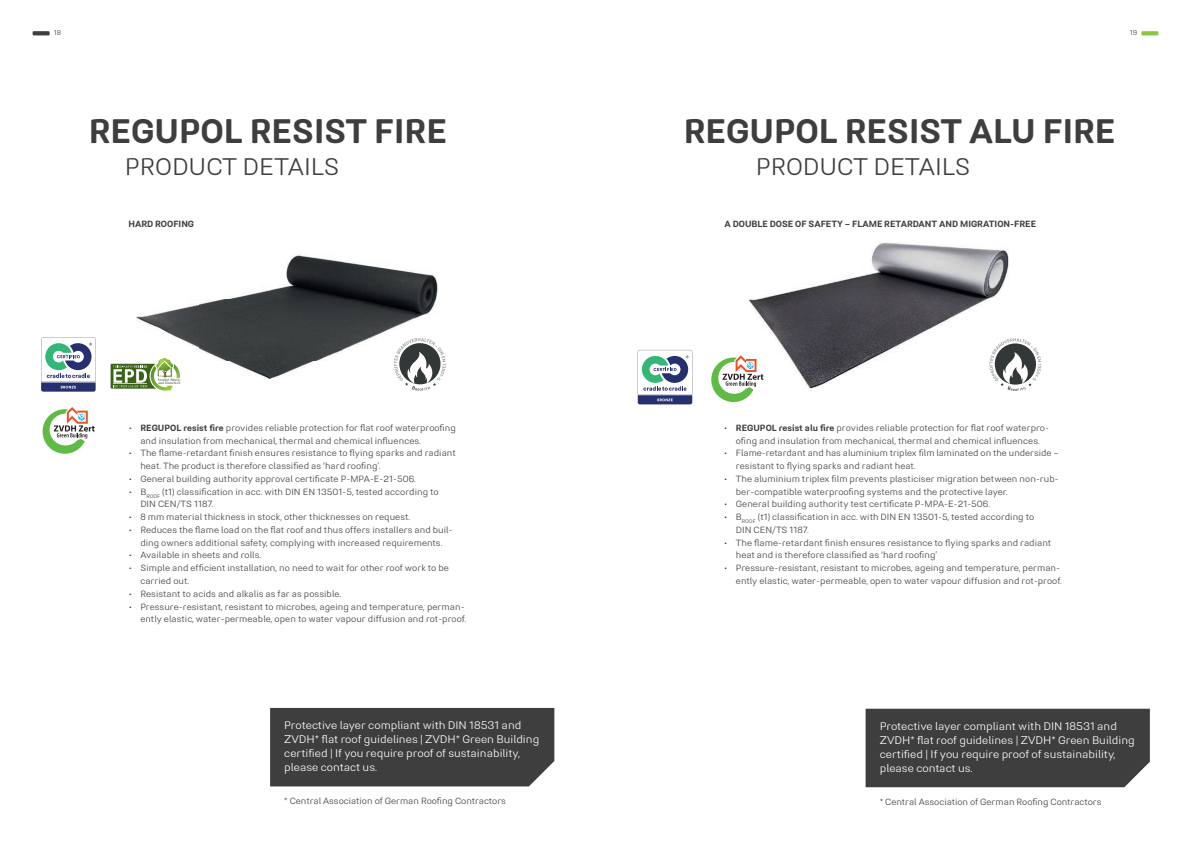
<style>
.page{position:relative;width:1191px;height:842px;background:#fff}
.page>*{position:absolute;margin:0;border:0;box-sizing:border-box;transform-origin:0 0}
.t1{font:700 34px "Midpoint Pro";color:#3e3e3f}
.t2{font:300 24px "Midpoint Pro";color:#3e3e3f}
.t3{font:300 11px/14px "Midpoint Pro";color:#fff}
.t4{font:300 9px/12.8px "Midpoint Pro";letter-spacing:.005em;color:#3e3e3f}
.t5{font:700 9px "Midpoint Pro";color:#3e3e3f}
.t6{font:300 7px "Midpoint Pro";color:#3e3e3f}
.s1{font-weight:700}
</style>
<div class="page">
<svg style="left:1141px;top:31px;width:17px;height:4px"></svg>
<svg style="left:33px;top:31px;width:17px;height:4px"></svg>
<img style="left:136px;top:255px;width:302px;height:124px">
<img style="left:747px;top:242px;width:262px;height:148px">
<svg style="left:41px;top:337px;width:55px;height:55px"></svg>
<svg style="left:638px;top:350px;width:54px;height:54px"></svg>
<svg style="left:111px;top:359px;width:70px;height:32px"></svg>
<hr style="left:113px;top:384px;width:34px;height:1px;background:#c0db88">
<svg style="left:393px;top:338px;width:53px;height:53px"></svg>
<svg style="left:989px;top:338px;width:52px;height:53px"></svg>
<svg style="left:43px;top:407px;width:52px;height:47px"></svg>
<svg style="left:711px;top:355px;width:52px;height:47px"></svg>
<div style="left:270px;top:708px;width:284px;height:78px;background:#3e3e3f"></div>
<div style="left:865px;top:709px;width:284px;height:78px;background:#3e3e3f"></div>
<p class="t6" style="left:54px;top:29px;width:9px">18</p>
<p class="t6" style="left:1129px;top:29px;width:9px">19</p>
<h1 class="t1" style="left:89px;top:110px;width:360px">REGUPOL RESIST FIRE</h1>
<h2 class="t2" style="left:125px;top:152px;width:217px">PRODUCT DETAILS</h2>
<h1 class="t1" style="left:683px;top:110px;width:433px">REGUPOL RESIST ALU FIRE</h1>
<h2 class="t2" style="left:755px;top:152px;width:217px">PRODUCT DETAILS</h2>
<p class="t5" style="left:128px;top:218px;width:67px">HARD ROOFING</p>
<p class="t5" style="left:724px;top:218px;width:313px">A DOUBLE DOSE OF SAFETY – FLAME RETARDANT AND MIGRATION-FREE</p>
<p class="t4" style="left:140px;top:421px;width:317px;text-indent:-11px">• <span class="s1">REGUPOL resist fire</span> provides reliable protection for flat roof waterproofing and insulation from mechanical, thermal and chemical influences.</p>
<p class="t4" style="left:140px;top:447px;width:317px;text-indent:-11px">• The flame-retardant finish ensures resistance to flying sparks and radiant heat. The product is therefore classified as ‘hard roofing’.</p>
<p class="t4" style="left:129px;top:472px;width:288px">• General building authority approval certificate P-MPA-E-21-506.</p>
<p class="t4" style="left:140px;top:485px;width:300px;text-indent:-11px">• B<sub>ROOF</sub> (t1) classification in acc. with DIN EN 13501-5, tested according to<br>DIN CEN/TS 1187.</p>
<p class="t4" style="left:129px;top:511px;width:283px">• 8 mm material thickness in stock, other thicknesses on request.</p>
<p class="t4" style="left:129px;top:523px;width:325px;text-align:center">• Reduces the flame load on the flat roof and thus offers installers and buil&shy;ding owners additional safety, complying with increased requirements.</p>
<p class="t4" style="left:129px;top:549px;width:134px">• Available in sheets and rolls.</p>
<p class="t4" style="left:140px;top:562px;width:310px;text-indent:-11px">• Simple and efficient installation, no need to wait for other roof work to be carried out.</p>
<p class="t4" style="left:129px;top:587px;width:214px">• Resistant to acids and alkalis as far as possible.</p>
<p class="t4" style="left:129px;top:600px;width:339px;text-align:right">• Pressure-resistant, resistant to microbes, ageing and temperature, perman&shy;ently elastic, water-permeable, open to water vapour diffusion and rot-proof.</p>
<p class="t3" style="left:284px;top:718px;width:256px">Protective layer compliant with DIN 18531 and ZVDH* flat roof guidelines | ZVDH* Green Building certified | If you require proof of sustainability, please contact us.</p>
<p class="t4" style="left:284px;top:794px;width:223px">* Central Association of German Roofing Contractors</p>
<p class="t4" style="left:724px;top:421px;width:326px;text-align:center">• <span class="s1">REGUPOL resist alu fire</span> provides reliable protection for flat roof waterpro&shy;ofing and insulation from mechanical, thermal and chemical influences.</p>
<p class="t4" style="left:736px;top:447px;width:325px;text-indent:-11px">• Flame-retardant and has aluminium triplex film laminated on the underside – resistant to flying sparks and radiant heat.</p>
<p class="t4" style="left:736px;top:472px;width:324px;text-indent:-11px">• The aluminium triplex film prevents plasticiser migration between non-rub&shy;ber-compatible waterproofing systems and the protective layer.</p>
<p class="t4" style="left:724px;top:498px;width:267px">• General building authority test certificate P-MPA-E-21-506.</p>
<p class="t4" style="left:736px;top:511px;width:300px;text-indent:-11px">• B<sub>ROOF</sub> (t1) classification in acc. with DIN EN 13501-5, tested according to<br>DIN CEN/TS 1187.</p>
<p class="t4" style="left:736px;top:536px;width:317px;text-indent:-11px">• The flame-retardant finish ensures resistance to flying sparks and radiant heat and is therefore classified as ‘hard roofing’</p>
<p class="t4" style="left:724px;top:562px;width:339px;text-align:right">• Pressure-resistant, resistant to microbes, ageing and temperature, perman&shy;ently elastic, water-permeable, open to water vapour diffusion and rot-proof.</p>
<p class="t3" style="left:879px;top:719px;width:256px">Protective layer compliant with DIN 18531 and ZVDH* flat roof guidelines | ZVDH* Green Building certified | If you require proof of sustainability, please contact us.</p>
<p class="t4" style="left:879px;top:795px;width:223px">* Central Association of German Roofing Contractors</p>
</div>
